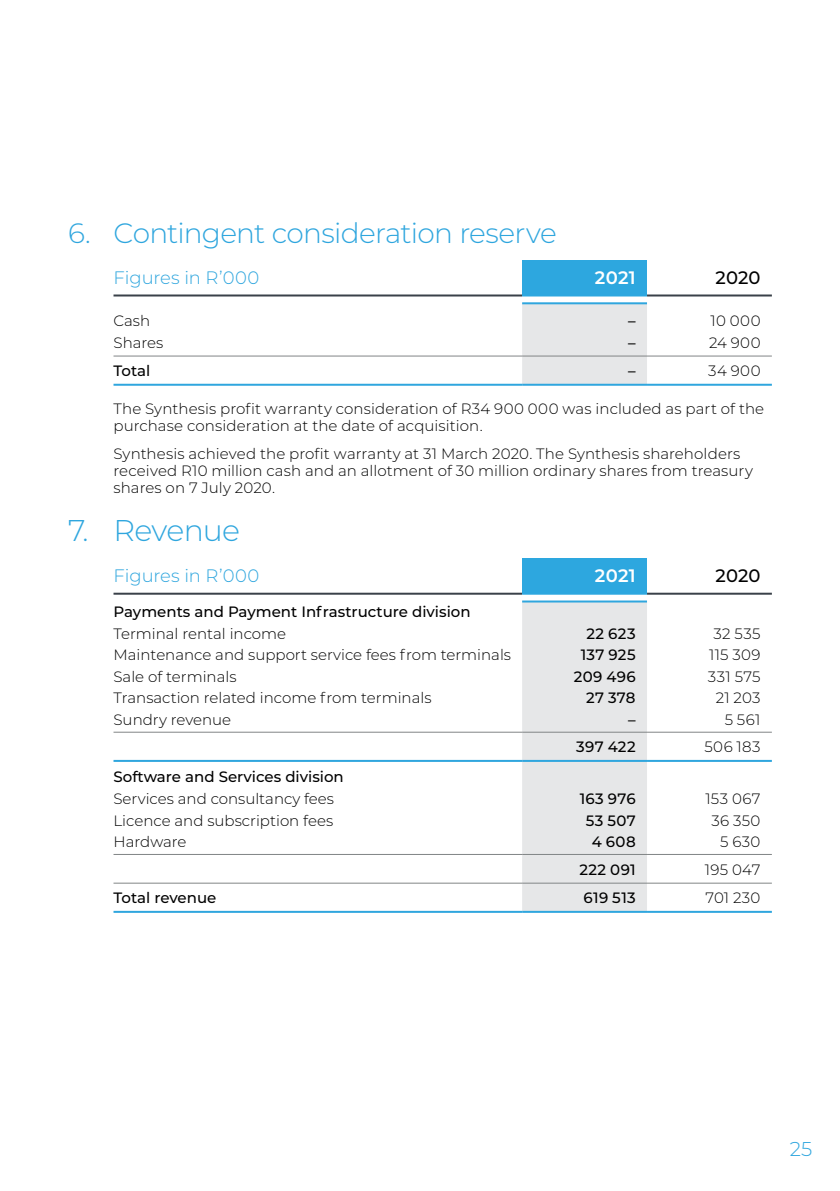
<style>
.page{position:relative;width:840px;height:1191px;background:#fff}
.page>*{position:absolute;margin:0;border:0;box-sizing:border-box;transform-origin:0 0}
.t1{font:300 30px "Montserrat";letter-spacing:-.025em;color:#2fa6de}
.t2{font:300 28px "Montserrat";letter-spacing:-.025em;color:#2fa6de}
.t3{font:300 20px "Montserrat";color:#2fa6de}
.t4{font:300 18px "Montserrat";color:#2fa6de}
.t5{font:600 18px "Montserrat";letter-spacing:.015em;color:#fff}
.t6{font:500 18px "Montserrat";letter-spacing:.005em;color:#000}
.t7{font:300 15px/17px "Montserrat";color:#000}
.t8{font:500 15px "Montserrat";color:#000}
</style>
<div class="page">
<svg style="left:113px;top:260px;width:658px;height:124px"></svg>
<div style="left:522px;top:260px;width:124px;height:35px;background:#2da7df"></div>
<div style="left:522px;top:304px;width:124px;height:80px;background:#e6e7e8"></div>
<hr style="left:113px;top:294px;width:409px;height:2px;background:#3a4149">
<hr style="left:113px;top:355px;width:409px;height:1px;background:#818586">
<hr style="left:522px;top:355px;width:124px;height:1px;background:#818586">
<hr style="left:646px;top:355px;width:125px;height:1px;background:#818586">
<hr style="left:113px;top:384px;width:409px;height:2px;background:#2fa6de">
<hr style="left:522px;top:384px;width:124px;height:2px;background:#2fa6de">
<hr style="left:646px;top:384px;width:125px;height:2px;background:#2fa6de">
<hr style="left:646px;top:294px;width:125px;height:2px;background:#3a4149">
<hr style="left:522px;top:294px;width:124px;height:2px;background:#2da7df">
<hr style="left:522px;top:302px;width:124px;height:2px;background:#2fa6de">
<svg style="left:113px;top:558px;width:658px;height:353px"></svg>
<div style="left:522px;top:558px;width:124px;height:35px;background:#2da7df"></div>
<div style="left:522px;top:602px;width:124px;height:309px;background:#e6e7e8"></div>
<hr style="left:113px;top:592px;width:409px;height:2px;background:#3a4149">
<hr style="left:113px;top:854px;width:409px;height:1px;background:#818586">
<hr style="left:522px;top:854px;width:124px;height:1px;background:#818586">
<hr style="left:646px;top:854px;width:125px;height:1px;background:#818586">
<hr style="left:113px;top:882px;width:409px;height:1px;background:#818586">
<hr style="left:522px;top:882px;width:124px;height:1px;background:#818586">
<hr style="left:646px;top:882px;width:125px;height:1px;background:#818586">
<hr style="left:113px;top:911px;width:409px;height:2px;background:#2fa6de">
<hr style="left:522px;top:911px;width:124px;height:2px;background:#2fa6de">
<hr style="left:646px;top:911px;width:125px;height:2px;background:#2fa6de">
<hr style="left:113px;top:731px;width:409px;height:1px;background:#818586">
<hr style="left:522px;top:731px;width:124px;height:1px;background:#818586">
<hr style="left:646px;top:731px;width:125px;height:1px;background:#818586">
<hr style="left:113px;top:760px;width:409px;height:2px;background:#2fa6de">
<hr style="left:522px;top:760px;width:124px;height:2px;background:#2fa6de">
<hr style="left:646px;top:760px;width:125px;height:2px;background:#2fa6de">
<hr style="left:646px;top:592px;width:125px;height:2px;background:#3a4149">
<hr style="left:522px;top:592px;width:124px;height:2px;background:#2da7df">
<hr style="left:522px;top:600px;width:124px;height:2px;background:#2fa6de">
<h2 class="t2" style="left:68px;top:214px;width:490px">6. Contingent consideration reserve</h2>
<p class="t4" style="left:113px;top:265px;width:147px">Figures in R’000</p>
<p class="t5" style="left:594px;top:265px;width:42px">2021</p>
<p class="t6" style="left:715px;top:265px;width:46px">2020</p>
<p class="t7" style="left:113px;top:312px;width:38px">Cash</p>
<p class="t8" style="left:627px;top:310px;width:9px">–</p>
<p class="t7" style="left:710px;top:312px;width:51px">10 000</p>
<p class="t7" style="left:113px;top:333px;width:51px">Shares</p>
<p class="t8" style="left:627px;top:332px;width:9px">–</p>
<p class="t7" style="left:708px;top:333px;width:53px">24 900</p>
<p class="t8" style="left:113px;top:360px;width:38px">Total</p>
<p class="t8" style="left:627px;top:360px;width:9px">–</p>
<p class="t7" style="left:707px;top:362px;width:54px">34 900</p>
<p class="t7" style="left:113px;top:400px;width:652px">The Synthesis profit warranty consideration of R34 900 000 was included as part of the purchase consideration at the date of acquisition.</p>
<p class="t7" style="left:113px;top:445px;width:640px">Synthesis achieved the profit warranty at 31 March 2020. The Synthesis shareholders received R10 million cash and an allotment of 30 million ordinary shares from treasury shares on 7 July 2020.</p>
<h1 class="t1" style="left:68px;top:510px;width:173px">7. Revenue</h1>
<p class="t4" style="left:113px;top:564px;width:147px">Figures in R’000</p>
<p class="t5" style="left:594px;top:563px;width:42px">2021</p>
<p class="t6" style="left:715px;top:563px;width:46px">2020</p>
<p class="t8" style="left:113px;top:601px;width:358px">Payments and Payment Infrastructure division</p>
<p class="t7" style="left:113px;top:624px;width:174px">Terminal rental income</p>
<p class="t8" style="left:586px;top:623px;width:51px">22 623</p>
<p class="t7" style="left:713px;top:624px;width:48px">32 535</p>
<p class="t7" style="left:113px;top:646px;width:399px">Maintenance and support service fees from terminals</p>
<p class="t8" style="left:580px;top:644px;width:56px">137 925</p>
<p class="t7" style="left:709px;top:646px;width:53px">115 309</p>
<p class="t7" style="left:113px;top:667px;width:124px">Sale of terminals</p>
<p class="t8" style="left:573px;top:666px;width:63px">209 496</p>
<p class="t7" style="left:707px;top:667px;width:54px">331 575</p>
<p class="t7" style="left:113px;top:689px;width:319px">Transaction related income from terminals</p>
<p class="t8" style="left:586px;top:687px;width:51px">27 378</p>
<p class="t7" style="left:715px;top:689px;width:46px">21 203</p>
<p class="t7" style="left:113px;top:711px;width:119px">Sundry revenue</p>
<p class="t8" style="left:627px;top:709px;width:9px">–</p>
<p class="t7" style="left:724px;top:711px;width:37px">5 561</p>
<p class="t8" style="left:576px;top:736px;width:61px">397 422</p>
<p class="t7" style="left:704px;top:738px;width:57px">506 183</p>
<p class="t8" style="left:113px;top:766px;width:232px">Software and Services division</p>
<p class="t7" style="left:113px;top:789px;width:222px">Services and consultancy fees</p>
<p class="t8" style="left:579px;top:788px;width:57px">163 976</p>
<p class="t7" style="left:705px;top:789px;width:57px">153 067</p>
<p class="t7" style="left:113px;top:811px;width:221px">Licence and subscription fees</p>
<p class="t8" style="left:585px;top:810px;width:51px">53 507</p>
<p class="t7" style="left:711px;top:811px;width:50px">36 350</p>
<p class="t7" style="left:113px;top:833px;width:74px">Hardware</p>
<p class="t8" style="left:591px;top:831px;width:45px">4 608</p>
<p class="t7" style="left:719px;top:833px;width:42px">5 630</p>
<p class="t8" style="left:579px;top:858px;width:58px">222 091</p>
<p class="t7" style="left:704px;top:860px;width:57px">195 047</p>
<p class="t8" style="left:113px;top:887px;width:104px">Total revenue</p>
<p class="t8" style="left:583px;top:887px;width:54px">619 513</p>
<p class="t7" style="left:705px;top:889px;width:56px">701 230</p>
<h3 class="t3" style="left:789px;top:1135px;width:24px">25</h3>
</div>
